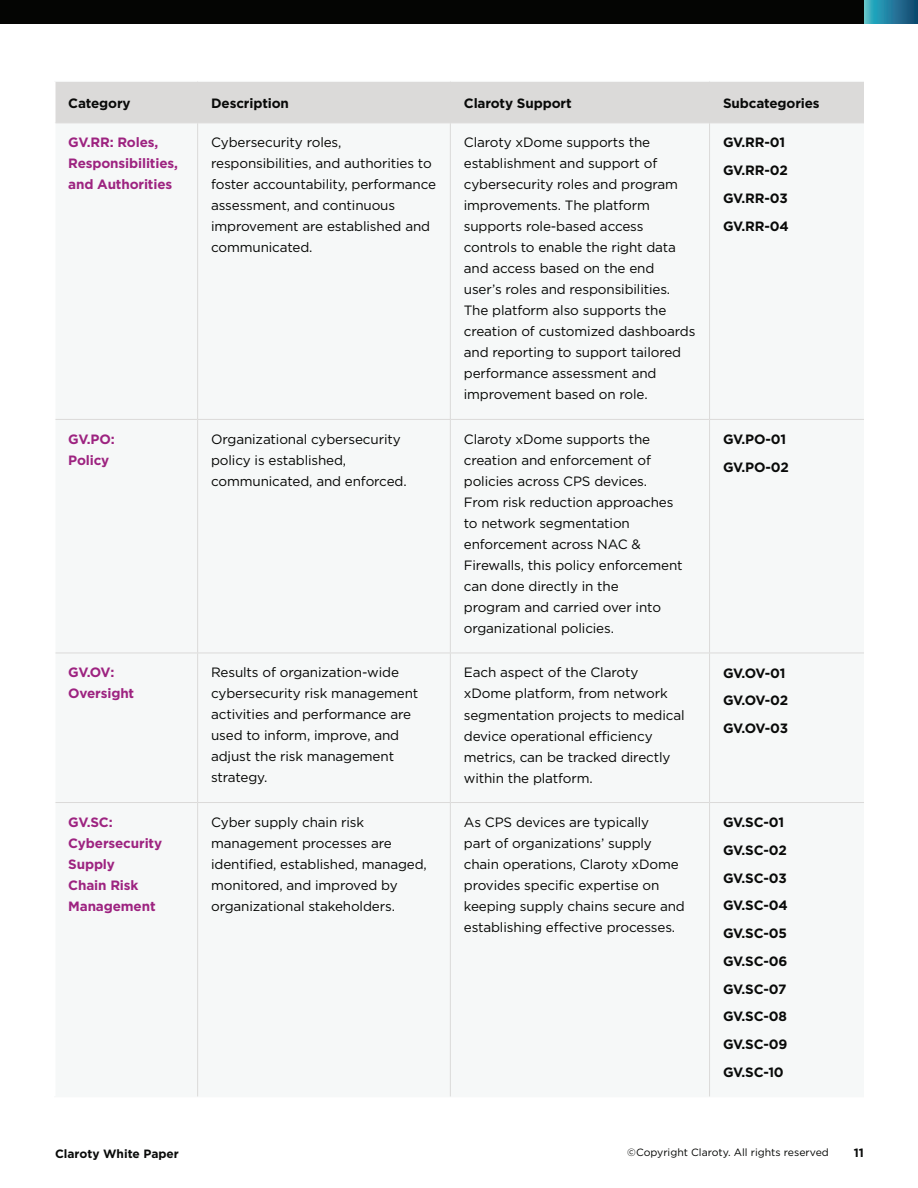
<style>
.page{position:relative;width:918px;height:1188px;background:#fff}
.page>*{position:absolute;margin:0;border:0;box-sizing:border-box;transform-origin:0 0}
.t1{font:13.5px/21px "Gotham";letter-spacing:-.01em;color:#040503}
.t2{font:700 13.5px/27.8px "Gotham";letter-spacing:-.01em;color:#090a09}
.t3{font:700 13.5px/21px "Gotham";letter-spacing:-.01em;color:#9d2380}
.t4{font:700 13.5px/27.8px "Gotham";letter-spacing:-.035em;color:#090a09}
.t5{font:700 12px "Gotham";color:#090a09}
.t6{font:10.5px "Gotham";color:#040503}
</style>
<div class="page">
<div style="left:0;top:0;width:880px;height:24px;background:#040503"></div>
<svg style="left:864px;top:0;width:54px;height:24px"></svg>
<div style="left:56px;top:82px;width:808px;height:40px;background:#dbdad9"></div>
<div style="left:56px;top:123px;width:808px;height:973px;background:#f6f8f8"></div>
<hr style="left:54px;top:81px;width:144px;height:1px;background:#f6f8f8">
<hr style="left:198px;top:81px;width:252px;height:1px;background:#f6f8f8">
<hr style="left:450px;top:81px;width:260px;height:1px;background:#f6f8f8">
<hr style="left:710px;top:81px;width:154px;height:1px;background:#f6f8f8">
<hr style="left:54px;top:1096px;width:144px;height:1px;background:#f6f8f8">
<hr style="left:198px;top:1096px;width:252px;height:1px;background:#f6f8f8">
<hr style="left:450px;top:1096px;width:260px;height:1px;background:#f6f8f8">
<hr style="left:710px;top:1096px;width:154px;height:1px;background:#f6f8f8">
<hr style="left:197px;top:82px;width:1px;height:40px;background:#dbdad9">
<hr style="left:450px;top:82px;width:1px;height:40px;background:#dbdad9">
<hr style="left:709px;top:82px;width:1px;height:40px;background:#dbdad9">
<hr style="left:56px;top:122px;width:142px;height:1px;background:#dbdad9">
<hr style="left:198px;top:122px;width:252px;height:1px;background:#dbdad9">
<hr style="left:450px;top:122px;width:260px;height:1px;background:#dbdad9">
<hr style="left:710px;top:122px;width:154px;height:1px;background:#dbdad9">
<hr style="left:56px;top:802px;width:142px;height:1px;background:#dbdad9">
<hr style="left:198px;top:802px;width:252px;height:1px;background:#dbdad9">
<hr style="left:450px;top:802px;width:260px;height:1px;background:#dbdad9">
<hr style="left:710px;top:802px;width:154px;height:1px;background:#dbdad9">
<hr style="left:197px;top:123px;width:1px;height:296px;background:#dbdad9">
<hr style="left:450px;top:123px;width:1px;height:296px;background:#dbdad9">
<hr style="left:709px;top:123px;width:1px;height:296px;background:#dbdad9">
<hr style="left:56px;top:419px;width:142px;height:1px;background:#dbdad9">
<hr style="left:198px;top:419px;width:252px;height:1px;background:#dbdad9">
<hr style="left:197px;top:420px;width:1px;height:233px;background:#dbdad9">
<hr style="left:450px;top:419px;width:260px;height:1px;background:#dbdad9">
<hr style="left:450px;top:420px;width:1px;height:233px;background:#dbdad9">
<hr style="left:710px;top:419px;width:154px;height:1px;background:#dbdad9">
<hr style="left:709px;top:420px;width:1px;height:233px;background:#dbdad9">
<hr style="left:56px;top:653px;width:142px;height:1px;background:#dbdad9">
<hr style="left:198px;top:653px;width:252px;height:1px;background:#dbdad9">
<hr style="left:197px;top:653px;width:1px;height:149px;background:#dbdad9">
<hr style="left:450px;top:653px;width:260px;height:1px;background:#dbdad9">
<hr style="left:450px;top:653px;width:1px;height:149px;background:#dbdad9">
<hr style="left:710px;top:653px;width:154px;height:1px;background:#dbdad9">
<hr style="left:709px;top:653px;width:1px;height:149px;background:#dbdad9">
<hr style="left:197px;top:803px;width:1px;height:293px;background:#dbdad9">
<hr style="left:450px;top:803px;width:1px;height:293px;background:#dbdad9">
<hr style="left:709px;top:803px;width:1px;height:293px;background:#dbdad9">
<p class="t2" style="left:68px;top:89px;width:64px">Category</p>
<p class="t2" style="left:211px;top:89px;width:79px">Description</p>
<p class="t2" style="left:464px;top:89px;width:109px">Claroty Support</p>
<p class="t2" style="left:723px;top:89px;width:98px">Subcategories</p>
<p class="t3" style="left:68px;top:132px;width:111px">GV.RR: Roles,<br>Responsibilities, and Authorities</p>
<p class="t1" style="left:211px;top:132px;width:227px">Cybersecurity roles, responsibilities, and authorities to foster accountability, performance assessment, and continuous improvement are established and communicated.</p>
<p class="t1" style="left:464px;top:132px;width:233px">Claroty xDome supports the establishment and support of cybersecurity roles and program improvements. The platform supports role-based access controls to enable the right data and access based on the end user’s roles and responsibilities.<br>The platform also supports the creation of customized dashboards and reporting to support tailored performance assessment and improvement based on role.</p>
<p class="t2" style="left:723px;top:129px;width:67px">GV.RR-01<br>GV.RR-02<br>GV.RR-03<br>GV.RR-04</p>
<p class="t3" style="left:68px;top:428px;width:48px">GV.PO:<br>Policy</p>
<p class="t1" style="left:211px;top:428px;width:197px">Organizational cybersecurity policy is established, communicated, and enforced.</p>
<p class="t1" style="left:464px;top:428px;width:220px">Claroty xDome supports the creation and enforcement of policies across CPS devices.<br>From risk reduction approaches to network segmentation enforcement across NAC &amp;<br>Firewalls, this policy enforcement can done directly in the<br>program and carried over into organizational policies.</p>
<p class="t2" style="left:723px;top:425px;width:67px">GV.PO-01<br>GV.PO-02</p>
<p class="t3" style="left:68px;top:662px;width:67px">GV.OV:<br>Oversight</p>
<p class="t1" style="left:211px;top:662px;width:209px">Results of organization-wide cybersecurity risk management activities and performance are used to inform, improve, and adjust the risk management strategy.</p>
<p class="t1" style="left:464px;top:662px;width:222px">Each aspect of the Claroty xDome platform, from network segmentation projects to medical device operational efficiency metrics, can be tracked directly within the platform.</p>
<p class="t4" style="left:723px;top:659px;width:67px">GV.OV-01<br>GV.OV-02<br>GV.OV-03</p>
<p class="t3" style="left:68px;top:812px;width:95px">GV.SC:<br>Cybersecurity<br>Supply<br>Chain Risk<br>Management</p>
<p class="t1" style="left:211px;top:812px;width:217px">Cyber supply chain risk management processes are identified, established, managed, monitored, and improved by organizational stakeholders.</p>
<p class="t1" style="left:464px;top:812px;width:223px">As CPS devices are typically<br>part of organizations’ supply chain operations, Claroty xDome provides specific expertise on keeping supply chains secure and establishing effective processes.</p>
<p class="t2" style="left:723px;top:808px;width:66px">GV.SC-01<br>GV.SC-02<br>GV.SC-03<br>GV.SC-04<br>GV.SC-05<br>GV.SC-06<br>GV.SC-07<br>GV.SC-08<br>GV.SC-09<br>GV.SC-10</p>
<p class="t5" style="left:55px;top:1145px;width:125px">Claroty White Paper</p>
<p class="t6" style="left:627px;top:1146px;width:203px">©Copyright Claroty. All rights reserved</p>
<p class="t5" style="left:854px;top:1144px;width:12px">11</p>
</div>
